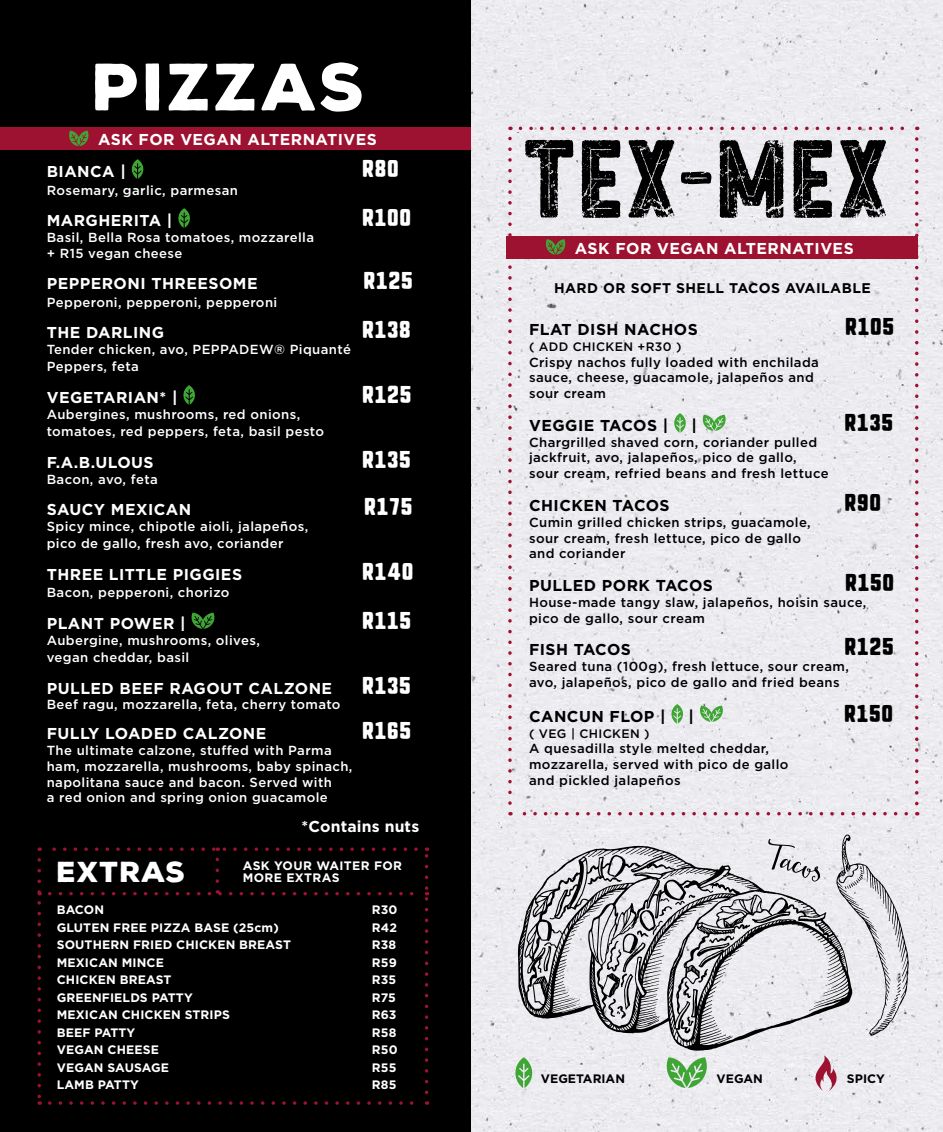
<style>
.page{position:relative;width:943px;height:1132px;background:#fff}
.page>*{position:absolute;margin:0;border:0;box-sizing:border-box;transform-origin:0 0}
.t1{font:900 64.75px "Nexa Rust Sans";letter-spacing:.04em;color:#fff}
.t2{font:900 28px "Nexa Rust Sans";letter-spacing:.01em;color:#fff}
.t3{font:24.5px "Fenway Sans";color:#fff}
.t4{font:24.5px "Fenway Sans";color:#000}
.t5{font:700 15.75px "Gotham HTF";letter-spacing:.03em;color:#fff}
.t6{font:700 15.75px "Gotham HTF";letter-spacing:.03em;color:#000}
.t7{font:700 15.75px "Gotham HTF";letter-spacing:.01em;color:#fff}
.t8{font:700 14px "Gotham HTF";letter-spacing:.03em;color:#000}
.t9{font:500 13.12px/15.8px "Gotham HTF";letter-spacing:.03em;color:#fff}
.t10{font:500 13.12px/15.8px "Gotham HTF";letter-spacing:.03em;color:#000}
.t11{font:700 12.25px "Gotham HTF";letter-spacing:.01em;color:#fff}
.t12{font:500 12.25px "Gotham HTF";letter-spacing:.03em;color:#000}
.t13{font:700 12.25px/12.2px "Gotham HTF";letter-spacing:.03em;color:#fff}
.t14{font:700 12.25px "Gotham HTF";color:#000}
.s1{font-family:"Fenway Sans";font-weight:400;font-size:24.5px}
</style>
<div class="page">
<div style="left:471px;top:0;width:472px;height:1131px;background:#ecebf0"></div>
<div style="left:0;top:0;width:471px;height:1131px;background:#000"></div>
<svg style="left:674px;top:413px;width:11px;height:19px"></svg>
<svg style="left:702px;top:414px;width:23px;height:17px"></svg>
<svg style="left:671px;top:703px;width:12px;height:20px"></svg>
<svg style="left:700px;top:705px;width:23px;height:16px"></svg>
<svg style="left:132px;top:159px;width:11px;height:20px"></svg>
<svg style="left:178px;top:208px;width:12px;height:20px"></svg>
<svg style="left:183px;top:385px;width:12px;height:19px"></svg>
<svg style="left:191px;top:612px;width:23px;height:16px"></svg>
<svg style="left:515px;top:1056px;width:17px;height:31px"></svg>
<svg style="left:666px;top:1056px;width:41px;height:31px"></svg>
<svg style="left:814px;top:1054px;width:22px;height:36px"></svg>
<div style="left:506px;top:236px;width:412px;height:22px;background:#9d1230"></div>
<svg style="left:546px;top:239px;width:19px;height:16px"></svg>
<svg style="left:37px;top:847px;width:391px;height:257px"></svg>
<svg style="left:525px;top:140px;width:48px;height:78px;background:#828285"></svg>
<svg style="left:581px;top:140px;width:39px;height:78px;background:#49494a"></svg>
<svg style="left:628px;top:140px;width:46px;height:78px;background:#606062"></svg>
<svg style="left:681px;top:172px;width:30px;height:12px"></svg>
<svg style="left:719px;top:140px;width:64px;height:78px;background:#4d4c4e"></svg>
<svg style="left:793px;top:140px;width:39px;height:78px;background:#484849"></svg>
<svg style="left:840px;top:140px;width:46px;height:78px;background:#606062"></svg>
<svg style="left:915px;top:139px;width:3px;height:676px;background:#d4aab6"></svg>
<svg style="left:510px;top:811px;width:396px;height:4px;background:#dabdc7"></svg>
<svg style="left:508px;top:126px;width:3px;height:676px;background:#d5aeba"></svg>
<svg style="left:520px;top:126px;width:397px;height:4px;background:#d9bac4"></svg>
<svg style="left:518px;top:845px;width:334px;height:205px;background:#bbbabe"></svg>
<svg style="left:543px;top:945px;width:9px;height:26px"></svg>
<svg style="left:558px;top:970px;width:6px;height:3px"></svg>
<svg style="left:571px;top:929px;width:6px;height:3px"></svg>
<svg style="left:571px;top:997px;width:10px;height:12px"></svg>
<svg style="left:583px;top:914px;width:7px;height:3px"></svg>
<svg style="left:630px;top:847px;width:12px;height:7px"></svg>
<svg style="left:664px;top:856px;width:9px;height:4px"></svg>
<svg style="left:663px;top:867px;width:27px;height:11px"></svg>
<svg style="left:606px;top:894px;width:128px;height:139px;background:#a4a3a6"></svg>
<svg style="left:767px;top:833px;width:141px;height:202px;background:#d2d1d5"></svg>
<div style="left:0;top:127px;width:471px;height:23px;background:#9d1230"></div>
<svg style="left:69px;top:130px;width:19px;height:16px"></svg>
<h1 class="t1" style="left:92px;top:43px;width:275px">PIZZAS</h1>
<p class="t5" style="left:98px;top:130px;width:280px">ASK FOR VEGAN ALTERNATIVES</p>
<p class="t5" style="left:47px;top:162px;width:81px">BIANCA |</p>
<h3 class="t3" style="left:362px;top:157px;width:39px">R80</h3>
<p class="t9" style="left:47px;top:182px;width:193px">Rosemary, garlic, parmesan</p>
<p class="t5" style="left:47px;top:211px;width:127px">MARGHERITA |</p>
<h3 class="t3" style="left:362px;top:206px;width:51px">R100</h3>
<p class="t9" style="left:47px;top:229px;width:269px">Basil, Bella Rosa tomatoes, mozzarella + R15 vegan cheese</p>
<p class="t5" style="left:47px;top:274px;width:212px">PEPPERONI THREESOME</p>
<h3 class="t3" style="left:363px;top:269px;width:51px">R125</h3>
<p class="t9" style="left:47px;top:294px;width:232px">Pepperoni, pepperoni, pepperoni</p>
<p class="t5" style="left:47px;top:323px;width:119px">THE DARLING</p>
<h3 class="t3" style="left:362px;top:318px;width:51px">R138</h3>
<p class="t9" style="left:47px;top:340px;width:306px;line-height:17.5px">Tender chicken, avo, PEPPADEW® Piquanté<br>Peppers, feta</p>
<p class="t5" style="left:47px;top:388px;width:132px">VEGETARIAN* |</p>
<h3 class="t3" style="left:362px;top:383px;width:51px">R125</h3>
<p class="t9" style="left:47px;top:405px;width:279px;line-height:17.5px">Aubergines, mushrooms, red onions, tomatoes, red peppers, feta, basil pesto</p>
<p class="t5" style="left:47px;top:453px;width:108px">F.A.B.ULOUS</p>
<h3 class="t3" style="left:362px;top:447px;width:51px">R135</h3>
<p class="t9" style="left:47px;top:470px;width:113px">Bacon, avo, feta</p>
<p class="t5" style="left:47px;top:500px;width:146px">SAUCY MEXICAN</p>
<h3 class="t3" style="left:364px;top:495px;width:50px">R175</h3>
<p class="t9" style="left:47px;top:517px;width:263px;line-height:17.5px">Spicy mince, chipotle aioli, jalapeños, pico de gallo, fresh avo, coriander</p>
<p class="t5" style="left:47px;top:565px;width:197px">THREE LITTLE PIGGIES</p>
<h3 class="t3" style="left:362px;top:559px;width:53px">R140</h3>
<p class="t9" style="left:47px;top:584px;width:184px">Bacon, pepperoni, chorizo</p>
<p class="t5" style="left:47px;top:614px;width:140px">PLANT POWER |</p>
<h3 class="t3" style="left:362px;top:608px;width:51px">R115</h3>
<p class="t9" style="left:47px;top:630px;width:215px;line-height:17.5px">Aubergine, mushrooms, olives, vegan cheddar, basil</p>
<p class="t5" style="left:47px;top:678px;width:366px">PULLED BEEF RAGOUT CALZONE <span class="s1">R135</span></p>
<p class="t9" style="left:47px;top:696px;width:295px">Beef ragu, mozzarella, feta, cherry tomato</p>
<p class="t5" style="left:47px;top:724px;width:221px">FULLY LOADED CALZONE</p>
<h3 class="t3" style="left:362px;top:719px;width:51px">R165</h3>
<p class="t9" style="left:47px;top:742px;width:307px">The ultimate calzone, stuffed with Parma ham, mozzarella, mushrooms, baby spinach, napolitana sauce and bacon. Served with<br>a red onion and spring onion guacamole</p>
<p class="t7" style="left:301px;top:817px;width:119px">*Contains nuts</p>
<p class="t13" style="left:243px;top:858px;width:161px">ASK YOUR WAITER FOR<br>MORE EXTRAS</p>
<h2 class="t2" style="left:57px;top:852px;width:130px">EXTRAS</h2>
<p class="t11" style="left:57px;top:902px;width:49px">BACON</p>
<p class="t11" style="left:372px;top:902px;width:27px">R30</p>
<p class="t11" style="left:57px;top:920px;width:223px">GLUTEN FREE PIZZA BASE (25cm)</p>
<p class="t11" style="left:372px;top:920px;width:27px">R42</p>
<p class="t11" style="left:57px;top:937px;width:236px">SOUTHERN FRIED CHICKEN BREAST</p>
<p class="t11" style="left:372px;top:937px;width:26px">R38</p>
<p class="t11" style="left:57px;top:955px;width:109px">MEXICAN MINCE</p>
<p class="t11" style="left:372px;top:955px;width:26px">R59</p>
<p class="t11" style="left:57px;top:972px;width:116px">CHICKEN BREAST</p>
<p class="t11" style="left:372px;top:972px;width:26px">R35</p>
<p class="t11" style="left:57px;top:990px;width:137px">GREENFIELDS PATTY</p>
<p class="t11" style="left:372px;top:990px;width:26px">R75</p>
<p class="t11" style="left:57px;top:1007px;width:175px">MEXICAN CHICKEN STRIPS</p>
<p class="t11" style="left:372px;top:1007px;width:26px">R63</p>
<p class="t11" style="left:57px;top:1025px;width:80px">BEEF PATTY</p>
<p class="t11" style="left:372px;top:1025px;width:26px">R58</p>
<p class="t11" style="left:57px;top:1042px;width:104px">VEGAN CHEESE</p>
<p class="t11" style="left:372px;top:1042px;width:27px">R50</p>
<p class="t11" style="left:57px;top:1060px;width:114px">VEGAN SAUSAGE</p>
<p class="t11" style="left:372px;top:1060px;width:26px">R55</p>
<p class="t11" style="left:57px;top:1077px;width:84px">LAMB PATTY</p>
<p class="t11" style="left:372px;top:1077px;width:26px">R85</p>
<p class="t5" style="left:575px;top:239px;width:280px">ASK FOR VEGAN ALTERNATIVES</p>
<p class="t8" style="left:554px;top:280px;width:318px">HARD OR SOFT SHELL TACOS AVAILABLE</p>
<p class="t6" style="left:529px;top:320px;width:170px">FLAT DISH NACHOS</p>
<h3 class="t4" style="left:844px;top:315px;width:51px">R105</h3>
<p class="t12" style="left:529px;top:339px;width:154px">( ADD CHICKEN +R30 )</p>
<p class="t10" style="left:529px;top:354px;width:291px">Crispy nachos fully loaded with enchilada sauce, cheese, guacamole, jalapeños and sour cream</p>
<p class="t6" style="left:529px;top:416px;width:141px">VEGGIE TACOS |</p>
<p class="t6" style="left:691px;top:416px;width:7px">|</p>
<h3 class="t4" style="left:844px;top:411px;width:51px">R135</h3>
<p class="t10" style="left:529px;top:434px;width:301px">Chargrilled shaved corn, coriander pulled jackfruit, avo, jalapeños, pico de gallo, sour cream, refried beans and fresh lettuce</p>
<p class="t6" style="left:529px;top:496px;width:142px">CHICKEN TACOS</p>
<h3 class="t4" style="left:844px;top:491px;width:39px">R90</h3>
<p class="t10" style="left:529px;top:514px;width:283px">Cumin grilled chicken strips, guacamole, sour cream, fresh lettuce, pico de gallo and coriander</p>
<p class="t6" style="left:529px;top:576px;width:185px">PULLED PORK TACOS</p>
<h3 class="t4" style="left:844px;top:571px;width:51px">R150</h3>
<p class="t10" style="left:529px;top:593px;width:339px">House-made tangy slaw, jalapeños, hoisin sauce, pico de gallo, sour cream</p>
<p class="t6" style="left:529px;top:640px;width:103px">FISH TACOS</p>
<h3 class="t4" style="left:844px;top:635px;width:51px">R125</h3>
<p class="t10" style="left:529px;top:658px;width:321px">Seared tuna (100g), fresh lettuce, sour cream, avo, jalapeños, pico de gallo and fried beans</p>
<p class="t6" style="left:529px;top:707px;width:138px">CANCUN FLOP |</p>
<p class="t6" style="left:688px;top:707px;width:7px">|</p>
<h3 class="t4" style="left:843px;top:701px;width:51px">R150</h3>
<p class="t12" style="left:529px;top:726px;width:122px">( VEG | CHICKEN )</p>
<p class="t10" style="left:529px;top:740px;width:261px">A quesadilla style melted cheddar, mozzarella, served with pico de gallo and pickled jalapeños</p>
<p class="t14" style="left:541px;top:1071px;width:86px">VEGETARIAN</p>
<p class="t14" style="left:716px;top:1071px;width:48px">VEGAN</p>
<p class="t14" style="left:847px;top:1071px;width:39px">SPICY</p>
</div>
